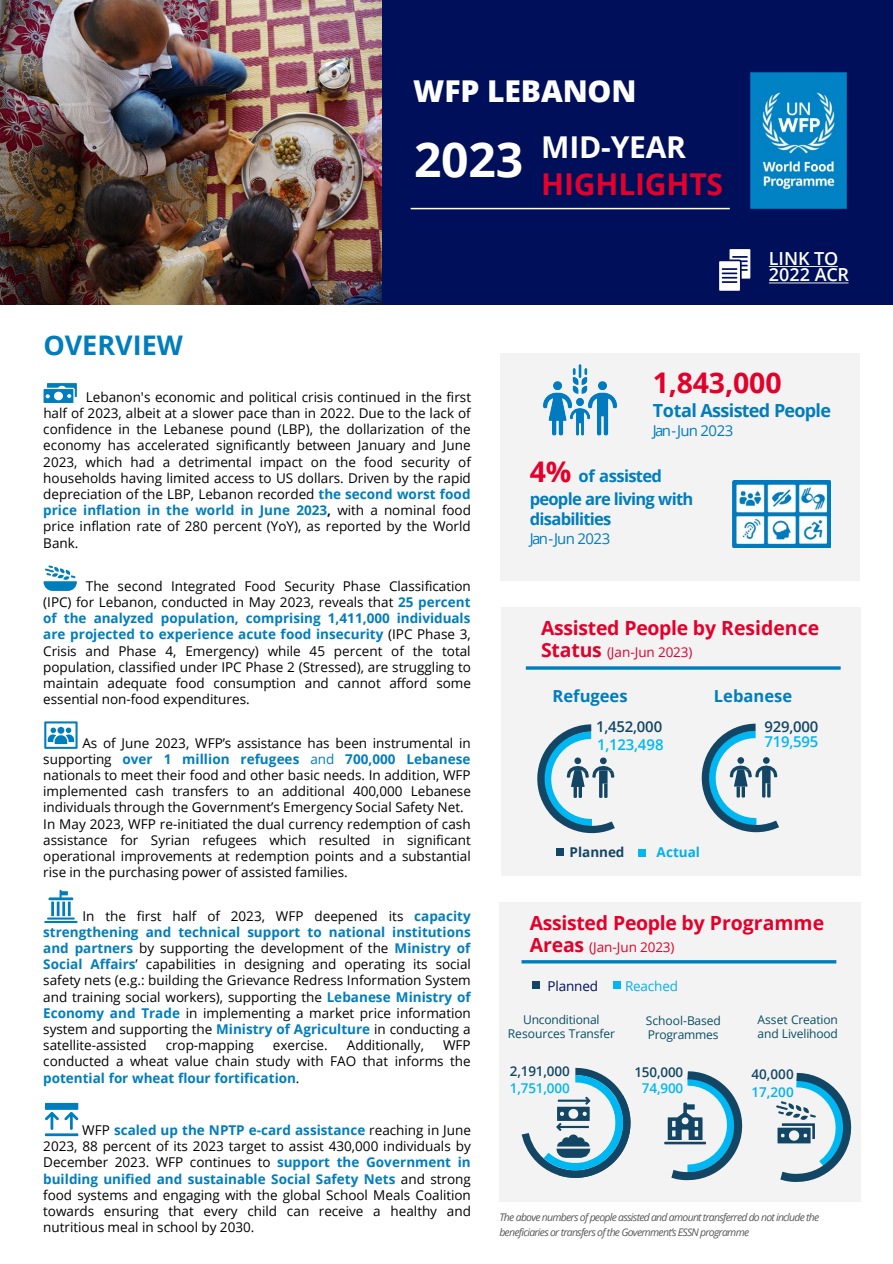
<style>
.page{position:relative;width:893px;height:1264px;background:#fff}
.page>*{position:absolute;margin:0;border:0;box-sizing:border-box;transform-origin:0 0}
.t1{font:700 48px "Open Sans";color:#fff}
.t2{font:800 30px "Open Sans";letter-spacing:-.005em;color:#fff}
.t3{font:700 30px "Open Sans";letter-spacing:-.005em;color:#e3002b}
.t4{font:700 30px "Open Sans";letter-spacing:-.01em;color:#fff}
.t5{font:700 28.5px "Open Sans";letter-spacing:-.01em;color:#e3002b}
.t6{font:700 27px "Open Sans";color:#007dbc}
.t7{font:700 19.5px "Open Sans";letter-spacing:-.015em;color:#e3002b}
.t8{font:700 18px "Open Sans";letter-spacing:-.035em;color:#007dbc}
.t9{font:600 18px/16.4px "Open Sans";color:#fff}
.t10{font:700 16.5px/22.8px "Open Sans";letter-spacing:-.04em;color:#007dbc}
.t11{font:700 16.5px "Open Sans";letter-spacing:-.005em;color:#007dbc}
.t12{font:15px "Open Sans";letter-spacing:-.05em;color:#007dbc}
.t13{font:600 15px "Open Sans";letter-spacing:-.015em;color:#124664}
.t14{font:600 15px "Open Sans";letter-spacing:-.015em;color:#00b7f1}
.t15{font:13.5px/16.2px "Open Sans";color:#000;text-align:justify}
.t16{font:13.5px "Open Sans";color:#e3002b}
.t17{font:600 13.5px "Open Sans";letter-spacing:-.01em;color:#124664}
.t18{font:600 13.5px "Open Sans";letter-spacing:-.01em;color:#00b7f1}
.t19{font:700 13.5px "Open Sans";letter-spacing:-.005em;color:#124664}
.t20{font:13.5px "Open Sans";letter-spacing:-.015em;color:#000f59}
.t21{font:13.5px "Open Sans";letter-spacing:-.015em;color:#00b0f0}
.t22{font:700 13.5px "Open Sans";letter-spacing:.005em;color:#00b0f0}
.t23{font:600 13.5px "Open Sans";color:#00b0f0}
.t24{font:12px/14.4px "Open Sans";letter-spacing:-.015em;color:#0a4e64}
.t25{font:italic 10.5px/15px "Open Sans";letter-spacing:-.065em;color:#595959}
.s1{font-weight:700;color:#007dbc}
.s2{font-weight:700;color:#000f59}
.s3{color:#007dbc}
.s4{font-size:28.5px;color:#e3002b}
.s5{font-weight:700;font-size:19.5px}
</style>
<div class="page">
<img style="left:0;top:0;width:383px;height:304px">
<div style="left:501px;top:607px;width:359px;height:267px;background:#f3f3f3"></div>
<div style="left:500px;top:352px;width:359px;height:228px;background:#f3f3f3"></div>
<svg style="left:537px;top:724px;width:77px;height:108px"></svg>
<svg style="left:701px;top:723px;width:78px;height:109px"></svg>
<div style="left:383px;top:0;width:509px;height:304px;background:#000f59"></div>
<img style="left:750px;top:73px;width:96px;height:135px">
<hr style="left:410px;top:208px;width:319px;height:1px;background:#fff">
<div style="left:556px;top:848px;width:8px;height:7px;background:#124664"></div>
<div style="left:638px;top:848px;width:8px;height:8px;background:#00b7f1"></div>
<img style="left:732px;top:480px;width:98px;height:67px">
<img style="left:543px;top:364px;width:74px;height:72px">
<hr style="left:526px;top:666px;width:314px;height:3px;background:#007dbc">
<svg style="left:44px;top:565px;width:33px;height:25px"></svg>
<svg style="left:44px;top:889px;width:34px;height:33px"></svg>
<svg style="left:45px;top:1112px;width:33px;height:17px"></svg>
<hr style="left:45px;top:1133px;width:33px;height:2px;background:#007dbc">
<div style="left:45px;top:1102px;width:33px;height:7px;background:#007dbc"></div>
<svg style="left:44px;top:721px;width:34px;height:27px"></svg>
<svg style="left:768px;top:266px;width:69px;height:1px"></svg>
<svg style="left:769px;top:282px;width:79px;height:1px"></svg>
<svg style="left:719px;top:249px;width:31px;height:42px"></svg>
<div style="left:499px;top:901px;width:361px;height:300px;background:#f3f3f3"></div>
<div style="left:532px;top:980px;width:7px;height:8px;background:#124664"></div>
<div style="left:613px;top:980px;width:7px;height:8px;background:#00b7f1"></div>
<svg style="left:664px;top:1071px;width:79px;height:110px"></svg>
<svg style="left:521px;top:960px;width:315px;height:3px"></svg>
<svg style="left:776px;top:1072px;width:76px;height:110px"></svg>
<svg style="left:521px;top:1067px;width:109px;height:110px"></svg>
<svg style="left:44px;top:383px;width:33px;height:20px"></svg>
<h1 class="t2" style="left:413px;top:69px;width:225px">WFP LEBANON</h1>
<p class="t4" style="left:541px;top:125px;width:146px">MID-YEAR</p>
<p class="t3" style="left:541px;top:163px;width:183px">HIGHLIGHTS</p>
<p class="t1" style="left:414px;top:125px;width:111px">2023</p>
<p class="t9" style="left:768px;top:249px;width:81px">LINK TO<br>2022 ACR</p>
<p class="t6" style="left:43px;top:326px;width:141px">OVERVIEW</p>
<p class="t15" style="left:43px;top:388px;width:429px;text-indent:43px">Lebanon's economic and political crisis continued in the first half of 2023, albeit at a slower pace than in 2022. Due to the lack of confidence in the Lebanese pound (LBP), the dollarization of the economy has accelerated significantly between January and June 2023, which had a detrimental impact on the food security of households having limited access to US dollars. Driven by the rapid depreciation of the LBP, Lebanon recorded <span class="s1">the second worst food price inflation in the world in June 2023</span><span class="s2">,</span> with a nominal food price inflation rate of 280 percent (YoY), as reported by the World Bank.</p>
<p class="t15" style="left:43px;top:577px;width:429px;text-indent:43px">The second Integrated Food Security Phase Classification (IPC) for Lebanon, conducted in May 2023, reveals that <span class="s1">25 percent of the analyzed population, comprising 1,411,000 individuals are projected to experience acute food insecurity</span> (IPC Phase 3, Crisis and Phase 4, Emergency) while 45 percent of the total population, classified under IPC Phase 2 (Stressed), are struggling to maintain adequate food consumption and cannot afford some essential non-food expenditures.</p>
<p class="t15" style="left:43px;top:734px;width:429px;text-indent:39px">As of June 2023, WFP’s assistance has been instrumental in supporting <span class="s1">over 1 million refugees</span> <span class="s3">and</span> <span class="s1">700,000 Lebanese </span>nationals to meet their food and other basic needs. In addition, WFP implemented cash transfers to an additional 400,000 Lebanese individuals through the Government’s Emergency Social Safety Net.</p>
<p class="t15" style="left:43px;top:815px;width:429px">In May 2023, WFP re-initiated the dual currency redemption of cash assistance for Syrian refugees which resulted in significant operational improvements at redemption points and a substantial rise in the purchasing power of assisted families.</p>
<p class="t15" style="left:43px;top:906px;width:429px;text-indent:39px">In the first half of 2023, WFP deepened its <span class="s1">capacity strengthening and technical support to national institutions and partners</span> by supporting the development of the <span class="s1">Ministry of Social Affairs</span>’ capabilities in designing and operating its social safety nets (e.g.: building the Grievance Redress Information System and training social workers), supporting the <span class="s1">Lebanese Ministry of Economy and Trade</span> in implementing a market price information system and supporting the <span class="s1">Ministry of Agriculture</span> in conducting a satellite-assisted</p>
<p class="t15" style="left:166px;top:1036px;width:90px">crop-mapping</p>
<p class="t15" style="left:273px;top:1036px;width:56px">exercise.</p>
<p class="t15" style="left:347px;top:1036px;width:79px">Additionally,</p>
<p class="t15" style="left:43px;top:1036px;width:429px;text-indent:400px">WFP conducted a wheat value chain study with FAO that informs the <span class="s1">potential for wheat flour fortification</span>.</p>
<p class="t15" style="left:43px;top:1121px;width:429px;text-indent:39px">WFP <span class="s1">scaled up the NPTP e-card assistance</span> reaching in June 2023, 88 percent of its 2023 target to assist 430,000 individuals by December 2023. WFP continues to <span class="s1">support the Government in building unified and sustainable Social Safety Nets</span> and strong food systems and engaging with the global School Meals Coalition towards ensuring that every child can receive a healthy and nutritious meal in school by 2030.</p>
<p class="t5" style="left:652px;top:362px;width:130px">1,843,000</p>
<p class="t8" style="left:652px;top:397px;width:180px">Total Assisted People</p>
<p class="t12" style="left:652px;top:419px;width:82px">Jan-Jun 2023</p>
<p class="t10" style="left:529px;top:464px;width:165px"><span class="s4">4%</span> of assisted people are living with</p>
<p class="t10" style="left:529px;top:507px;width:83px">disabilities</p>
<p class="t12" style="left:529px;top:527px;width:82px">Jan-Jun 2023</p>
<p class="t7" style="left:541px;top:614px;width:280px">Assisted People by Residence</p>
<p class="t16" style="left:541px;top:643px;width:153px"><span class="s5">Status</span> (Jan-Jun 2023)</p>
<p class="t11" style="left:552px;top:684px;width:77px">Refugees</p>
<p class="t11" style="left:713px;top:684px;width:80px">Lebanese</p>
<p class="t13" style="left:596px;top:716px;width:68px">1,452,000</p>
<p class="t14" style="left:597px;top:734px;width:68px">1,123,498</p>
<p class="t19" style="left:569px;top:842px;width:56px">Planned</p>
<p class="t22" style="left:656px;top:842px;width:45px">Actual</p>
<p class="t13" style="left:764px;top:716px;width:55px">929,000</p>
<p class="t14" style="left:764px;top:731px;width:55px">719,595</p>
<p class="t7" style="left:529px;top:908px;width:296px">Assisted People by Programme</p>
<p class="t16" style="left:529px;top:937px;width:146px"><span class="s5">Areas</span> (Jan-Jun 2023)</p>
<p class="t20" style="left:547px;top:976px;width:52px">Planned</p>
<p class="t21" style="left:625px;top:976px;width:54px">Reached</p>
<p class="t24" style="left:508px;top:1011px;width:108px;text-align:center">Unconditional<br>Resources Transfer</p>
<p class="t17" style="left:509px;top:1061px;width:61px">2,191,000</p>
<p class="t18" style="left:509px;top:1078px;width:61px">1,751,000</p>
<p class="t24" style="left:645px;top:1012px;width:76px">School-Based<br>Programmes</p>
<p class="t24" style="left:757px;top:1011px;width:82px">Asset Creation and Livelihood</p>
<p class="t17" style="left:751px;top:1064px;width:44px">40,000</p>
<p class="t23" style="left:751px;top:1082px;width:44px">17,200</p>
<p class="t17" style="left:634px;top:1062px;width:50px">150,000</p>
<p class="t18" style="left:642px;top:1078px;width:43px">74,900</p>
<p class="t25" style="left:499px;top:1208px;width:321px">The above numbers of people assisted and amount transferred do not include the beneficiaries or transfers of the Government’s ESSN programme</p>
</div>
